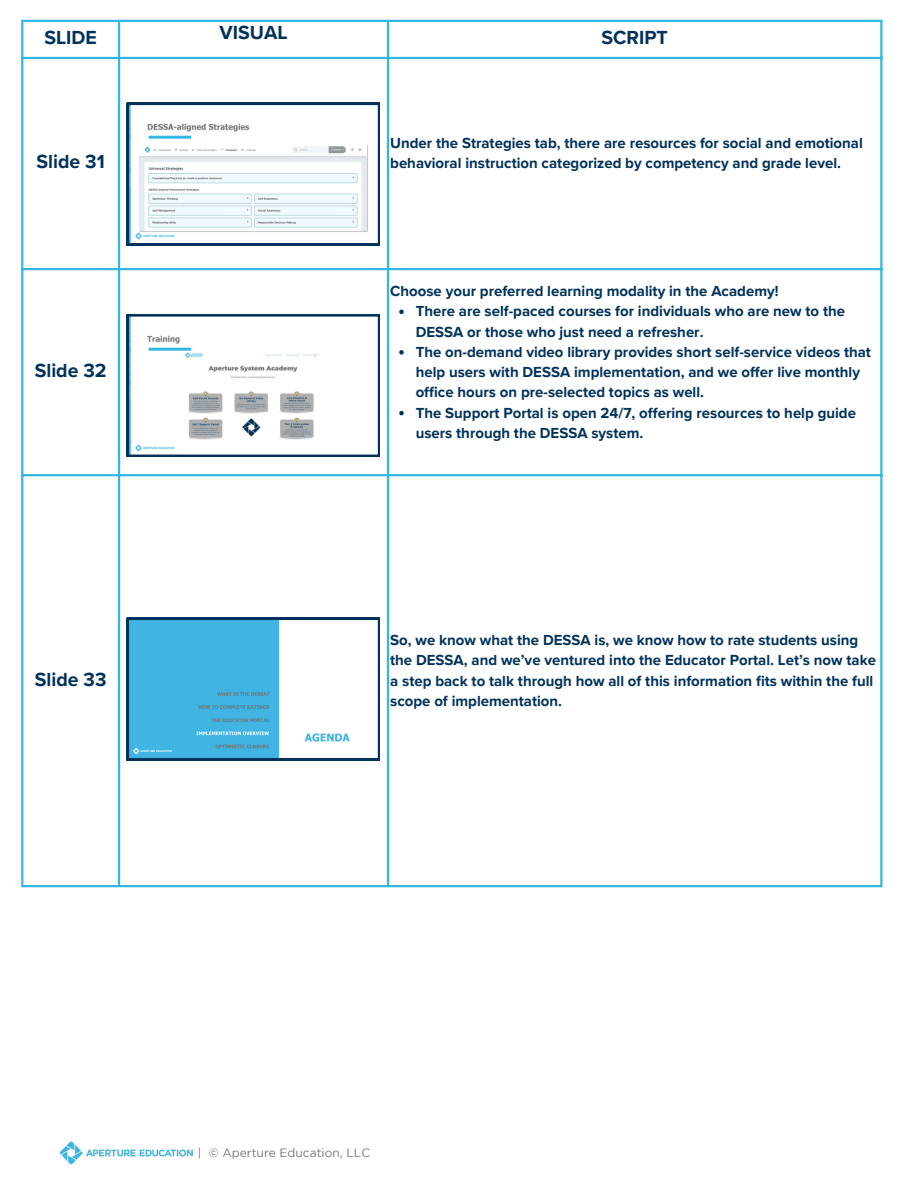
<style>
.page{position:relative;width:918px;height:1188px;background:#fff}
.page>*{position:absolute;margin:0;border:0;box-sizing:border-box;transform-origin:0 0}
.t1{font:700 19.5px "Proxima Nova";color:#00325b}
.t2{font:700 15px/20.2px "Proxima Nova";color:#00325b}
.t3{font:12px "Gotham";color:#747679}
</style>
<div class="page">
<img style="left:59px;top:1141px;width:134px;height:24px">
<svg style="left:399px;top:310px;width:5px;height:4px"></svg>
<svg style="left:399px;top:350px;width:5px;height:5px"></svg>
<svg style="left:399px;top:411px;width:5px;height:4px"></svg>
<hr style="left:21px;top:22px;width:2px;height:863px;background:#34b6e4">
<hr style="left:118px;top:22px;width:2px;height:863px;background:#34b6e4">
<hr style="left:387px;top:22px;width:2px;height:863px;background:#34b6e4">
<hr style="left:880px;top:22px;width:2px;height:863px;background:#34b6e4">
<hr style="left:21px;top:20px;width:861px;height:2px;background:#34b6e4">
<hr style="left:21px;top:57px;width:861px;height:2px;background:#34b6e4">
<hr style="left:21px;top:268px;width:861px;height:2px;background:#34b6e4">
<hr style="left:21px;top:474px;width:861px;height:2px;background:#34b6e4">
<hr style="left:21px;top:885px;width:861px;height:2px;background:#34b6e4">
<svg style="left:127px;top:103px;width:253px;height:142px"></svg>
<svg style="left:127px;top:314px;width:253px;height:143px"></svg>
<svg style="left:127px;top:618px;width:253px;height:142px"></svg>
<p class="t1" style="left:44px;top:27px;width:54px">SLIDE</p>
<p class="t1" style="left:219px;top:21px;width:70px">VISUAL</p>
<p class="t1" style="left:601px;top:27px;width:68px">SCRIPT</p>
<p class="t1" style="left:37px;top:150px;width:70px">Slide 31</p>
<p class="t1" style="left:35px;top:359px;width:73px">Slide 32</p>
<p class="t1" style="left:35px;top:668px;width:73px">Slide 33</p>
<p class="t2" style="left:390px;top:133px;width:474px">Under the Strategies tab, there are resources for social and emotional behavioral instruction categorized by competency and grade level.</p>
<p class="t2" style="left:390px;top:281px;width:390px">Choose your preferred learning modality in the Academy!</p>
<p class="t2" style="left:416px;top:302px;width:431px">There are self-paced courses for individuals who are new to the<br>DESSA or those who just need a refresher.</p>
<p class="t2" style="left:416px;top:342px;width:457px">The on-demand video library provides short self-service videos that help users with DESSA implementation, and we offer live monthly office hours on pre-selected topics as well.</p>
<p class="t2" style="left:416px;top:403px;width:442px">The Support Portal is open 24/7, offering resources to help guide users through the DESSA system.</p>
<p class="t2" style="left:390px;top:630px;width:487px">So, we know what the DESSA is, we know how to rate students using the DESSA, and we’ve ventured into the Educator Portal. Let’s now take a step back to talk through how all of this information fits within the full scope of implementation.</p>
<p class="t3" style="left:198px;top:1148px;width:174px">| © Aperture Education, LLC</p>
</div>
